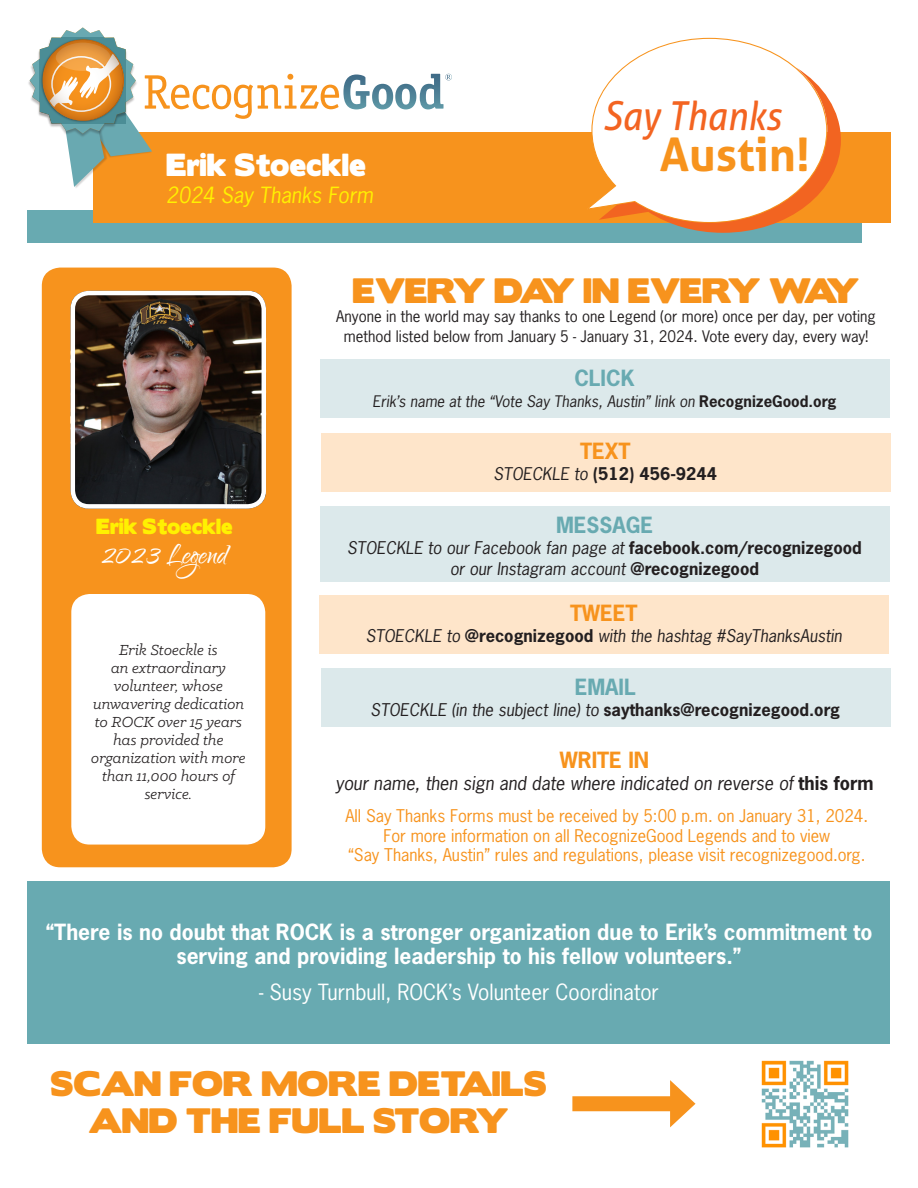
<style>
.page{position:relative;width:918px;height:1188px;background:#fff}
.page>*{position:absolute;margin:0;border:0;box-sizing:border-box;transform-origin:0 0}
.t1{font:700 46.35px "Aller";color:#f7931d}
.t2{font:italic 40.05px "Aller";color:#f36421;scale:.9 1}
.t3{font:34.5px "Qwigley";color:#fff}
.t4{font:31.5px/37.8px "Boris Black Bloxx";color:#f7931d;text-align:center}
.t5{font:31.5px "Boris Black Bloxx";letter-spacing:-.025em;color:#f7931d}
.t6{font:28.5px "Boris Black Bloxx";color:#fff}
.t7{font:700 21px/24px "News Gothic Std";color:#fff;text-align:center}
.t8{font:21px "News Gothic Std";color:#fff}
.t9{font:italic 21px "News Gothic Std";color:#fff101}
.t10{font:700 21px "News Gothic Std";color:#68aab1}
.t11{font:700 21px "News Gothic Std";color:#f7931d}
.t12{font:19.5px "Boris Black Bloxx";color:#fff101}
.t13{font:italic 18px "News Gothic Std";color:#231f20}
.t14{font:italic 16.5px "News Gothic Std";color:#231f20}
.t15{font:16.5px "News Gothic Std";color:#f7931d}
.t16{font:italic 16.5px/18px "Klinic Slab";color:#231f20;text-align:center}
.t17{font:700 16.5px "News Gothic Std";color:#231f20}
.t18{font:15px/19.5px "News Gothic Std";color:#231f20;text-align:center}
.t19{font:italic 15px "News Gothic Std";color:#231f20}
.s1{font-weight:700;font-style:normal}
.s2{font-weight:400;font-style:italic}
</style>
<div class="page">
<div style="left:42px;top:268px;width:250px;height:599px;background:#f7931d;border-radius:18px"></div>
<div style="left:27px;top:211px;width:834px;height:32px;background:#68aab1"></div>
<div style="left:93px;top:132px;width:797px;height:90px;background:#f7931d"></div>
<svg style="left:30px;top:27px;width:422px;height:160px"></svg>
<img style="left:40px;top:37px;width:86px;height:86px">
<svg style="left:42px;top:40px;width:81px;height:81px;background:#e6a153"></svg>
<svg style="left:585px;top:38px;width:212px;height:185px"></svg>
<svg style="left:599px;top:68px;width:242px;height:165px"></svg>
<div style="left:320px;top:360px;width:570px;height:58px;background:#dce9eb"></div>
<div style="left:321px;top:433px;width:569px;height:58px;background:#fee5ca"></div>
<div style="left:320px;top:507px;width:570px;height:75px;background:#dce9eb"></div>
<div style="left:320px;top:595px;width:569px;height:58px;background:#fee5ca"></div>
<div style="left:321px;top:668px;width:569px;height:59px;background:#dce9eb"></div>
<div style="left:71px;top:594px;width:194px;height:251px;background:#fff;border-radius:18px"></div>
<div style="left:28px;top:881px;width:862px;height:162px;background:#68aab1"></div>
<div style="left:572px;top:1096px;width:108px;height:15px;background:#f7931d"></div>
<svg style="left:670px;top:1080px;width:26px;height:47px"></svg>
<img style="left:761px;top:1060px;width:88px;height:88px">
<img style="left:71px;top:291px;width:190px;height:213px">
<div style="left:71px;top:291px;width:195px;height:218px;border:4px solid #fff;border-radius:16px"></div>
<p class="t6" style="left:166px;top:144px;width:201px">Erik Stoeckle</p>
<p class="t9" style="left:166px;top:182px;width:208px">2024 Say Thanks Form</p>
<p class="t2" style="left:603px;top:92px;width:200px">Say Thanks</p>
<p class="t1" style="left:660px;top:126px;width:152px">Austin!</p>
<p class="t12" style="left:96px;top:511px;width:138px">Erik Stoeckle</p>
<p class="t3" style="left:101px;top:536px;width:128px">2023 Legend</p>
<p class="t16" style="left:91px;top:640px;width:156px">Erik Stoeckle is<br>an extraordinary volunteer, whose unwavering dedication to ROCK over 15 years has provided the organization with more than 11,000 hours of service.</p>
<p class="t5" style="left:353px;top:267px;width:508px">EVERY DAY IN EVERY WAY</p>
<p class="t18" style="left:336px;top:307px;width:541px">Anyone in the world may say thanks to one Legend (or more) once per day, per voting method listed below from January 5 - January 31, 2024. Vote every day, every way!</p>
<p class="t10" style="left:574px;top:364px;width:62px">CLICK</p>
<p class="t19" style="left:373px;top:391px;width:465px">Erik’s name at the “Vote Say Thanks, Austin” link on <span class="s1">RecognizeGood.org</span></p>
<p class="t11" style="left:580px;top:437px;width:52px">TEXT</p>
<p class="t17" style="left:494px;top:463px;width:225px"><span class="s2">STOECKLE to</span> (512) 456-9244</p>
<p class="t10" style="left:556px;top:511px;width:98px">MESSAGE</p>
<p class="t14" style="left:347px;top:537px;width:516px">STOECKLE to our Facebook fan page at <span class="s1">facebook.com/recognizegood</span></p>
<p class="t14" style="left:450px;top:558px;width:311px">or our Instagram account <span class="s1">@recognizegood</span></p>
<p class="t11" style="left:570px;top:599px;width:69px">TWEET</p>
<p class="t14" style="left:366px;top:625px;width:478px">STOECKLE to <span class="s1">@recognizegood</span> with the hashtag #SayThanksAustin</p>
<p class="t10" style="left:575px;top:673px;width:63px">EMAIL</p>
<p class="t14" style="left:371px;top:699px;width:471px">STOECKLE (in the subject line) to <span class="s1">saythanks@recognizegood.org</span></p>
<p class="t11" style="left:560px;top:746px;width:91px">WRITE IN</p>
<p class="t13" style="left:336px;top:772px;width:540px">your name, then sign and date where indicated on reverse of <span class="s1">this form</span></p>
<p class="t15" style="left:345px;top:805px;width:524px">All Say Thanks Forms must be received by 5:00 p.m. on January 31, 2024.</p>
<p class="t15" style="left:383px;top:825px;width:448px">For more information on all RecognizeGood Legends and to view</p>
<p class="t15" style="left:348px;top:845px;width:519px">“Say Thanks, Austin” rules and regulations, please visit recognizegood.org.</p>
<p class="t7" style="left:46px;top:919px;width:828px">“There is no doubt that ROCK is a stronger organization due to Erik’s commitment to serving and providing leadership to his fellow volunteers.”</p>
<p class="t8" style="left:259px;top:978px;width:401px">- Susy Turnbull, ROCK’s Volunteer Coordinator</p>
<p class="t4" style="left:50px;top:1065px;width:498px">SCAN FOR MORE DETAILS<br>AND THE FULL STORY</p>
</div>
